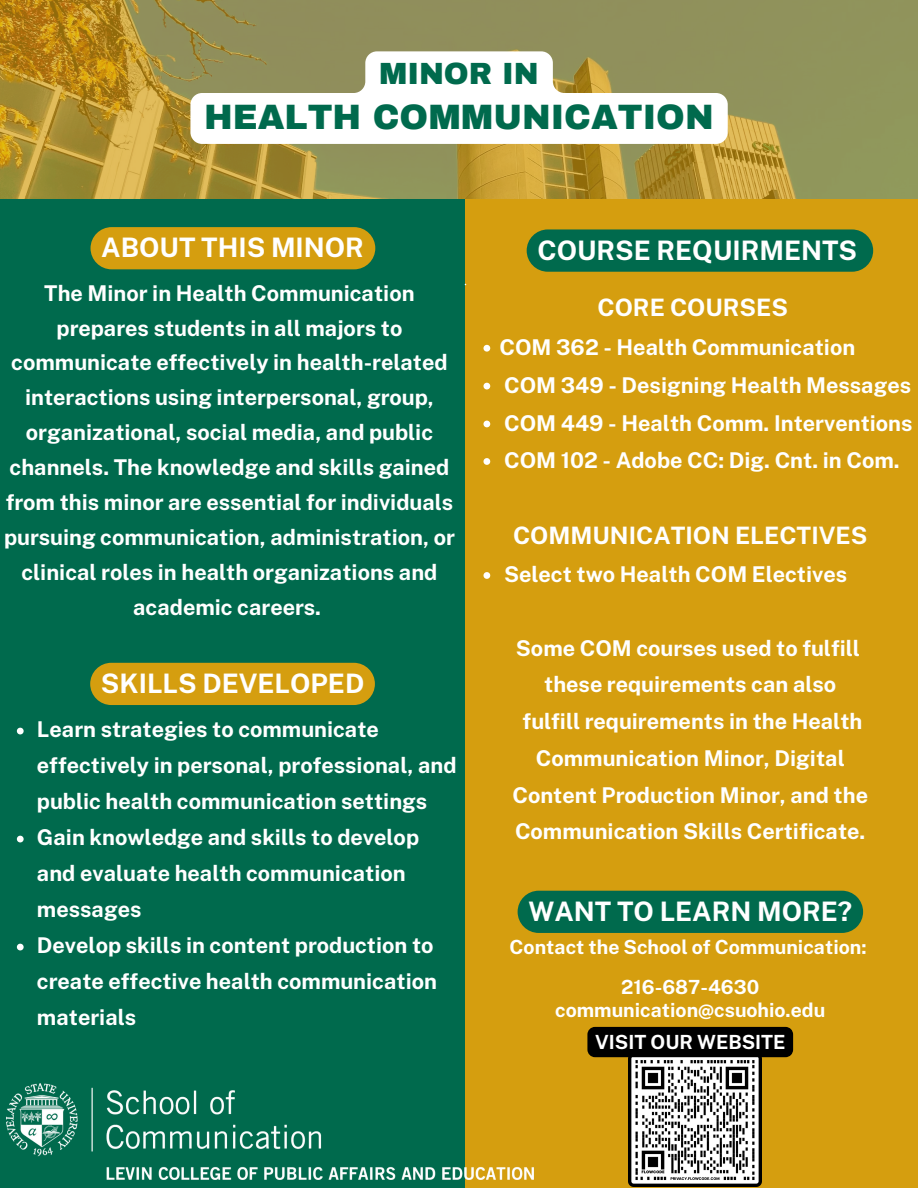
<style>
.page{position:relative;width:918px;height:1188px;background:#fff}
.page>*{position:absolute;margin:0;border:0;box-sizing:border-box;transform-origin:0 0}
.t1{font:900 34.5px "Archivo";color:#006a4d}
.t2{font:900 30px "Archivo";color:#006a4d}
.t3{font:700 26.85px "Public Sans";color:#fff}
.t4{font:700 24px "Public Sans";color:#fff}
.t5{font:700 21.75px/34.8px "Public Sans";color:#fff}
.t6{font:700 19.5px "Public Sans";color:#fff}
</style>
<div class="page">
<svg style="left:0;top:0;width:918px;height:199px;background:#a19248"></svg>
<div style="left:0;top:199px;width:465px;height:989px;background:#006a4d"></div>
<div style="left:465px;top:199px;width:453px;height:989px;background:#d59e0f"></div>
<img style="left:629px;top:1057px;width:132px;height:129px">
<svg style="left:190px;top:51px;width:538px;height:93px"></svg>
<div style="left:91px;top:227px;width:284px;height:42px;background:#d59e0f;border-radius:21px"></div>
<div style="left:527px;top:229px;width:346px;height:43px;background:#006a4d;border-radius:21px"></div>
<svg style="left:483px;top:345px;width:7px;height:7px"></svg>
<svg style="left:483px;top:383px;width:7px;height:6px"></svg>
<svg style="left:483px;top:421px;width:7px;height:6px"></svg>
<svg style="left:483px;top:458px;width:7px;height:7px"></svg>
<svg style="left:483px;top:572px;width:7px;height:7px"></svg>
<div style="left:518px;top:891px;width:345px;height:42px;background:#006a4d"></div>
<div style="left:587px;top:1027px;width:206px;height:30px;background:#000"></div>
<div style="left:90px;top:663px;width:285px;height:42px;background:#d59e0f;border-radius:21px"></div>
<svg style="left:17px;top:728px;width:7px;height:6px"></svg>
<svg style="left:17px;top:836px;width:7px;height:6px"></svg>
<svg style="left:17px;top:944px;width:7px;height:6px"></svg>
<img style="left:7px;top:1084px;width:526px;height:95px">
<p class="t2" style="left:379px;top:58px;width:161px">MINOR IN</p>
<p class="t1" style="left:204px;top:99px;width:511px">HEALTH COMMUNICATION</p>
<p class="t3" style="left:101px;top:232px;width:264px">ABOUT THIS MINOR</p>
<p class="t3" style="left:537px;top:234px;width:321px">COURSE REQUIRMENTS</p>
<p class="t5" style="left:4px;top:275px;width:452px;text-align:center">The Minor in Health Communication prepares students in all majors to communicate effectively in health-related interactions using interpersonal, group, organizational, social media, and public channels. The knowledge and skills gained from this minor are essential for individuals pursuing communication, administration, or clinical roles in health organizations and academic careers.</p>
<p class="t4" style="left:598px;top:294px;width:192px">CORE COURSES</p>
<p class="t5" style="left:499px;top:330px;width:357px">COM 362 - Health Communication</p>
<p class="t5" style="left:504px;top:368px;width:409px">COM 349 - Designing Health Messages</p>
<p class="t5" style="left:504px;top:405px;width:410px">COM 449 - Health Comm. Interventions</p>
<p class="t5" style="left:504px;top:443px;width:397px">COM 102 - Adobe CC: Dig. Cnt. in Com.</p>
<p class="t4" style="left:513px;top:522px;width:356px">COMMUNICATION ELECTIVES</p>
<p class="t5" style="left:504px;top:557px;width:345px">Select two Health COM Electives</p>
<p class="t3" style="left:101px;top:667px;width:265px">SKILLS DEVELOPED</p>
<p class="t5" style="left:37px;top:711px;width:421px;line-height:36px">Learn strategies to communicate effectively in personal, professional, and public health communication settings</p>
<p class="t5" style="left:37px;top:819px;width:384px;line-height:36px">Gain knowledge and skills to develop and evaluate health communication messages</p>
<p class="t5" style="left:37px;top:927px;width:402px;line-height:36px">Develop skills in content production to create effective health communication materials</p>
<p class="t5" style="left:516px;top:630px;width:346px">Some COM courses used to fulfill</p>
<p class="t5" style="left:544px;top:667px;width:294px">these requirements can also</p>
<p class="t5" style="left:523px;top:704px;width:341px">fulfill requirements in the Health</p>
<p class="t5" style="left:536px;top:741px;width:311px">Communication Minor, Digital</p>
<p class="t5" style="left:512px;top:776px;width:357px;line-height:36.8px">Content Production Minor, and the<br>Communication Skills Certificate.</p>
<p class="t3" style="left:528px;top:895px;width:325px">WANT TO LEARN MORE?</p>
<p class="t6" style="left:510px;top:936px;width:359px">Contact the School of Communication:</p>
<p class="t6" style="left:621px;top:976px;width:140px">216-687-4630</p>
<p class="t6" style="left:555px;top:999px;width:272px">communication@csuohio.edu</p>
<p class="t6" style="left:595px;top:1030px;width:192px">VISIT OUR WEBSITE</p>
</div>
